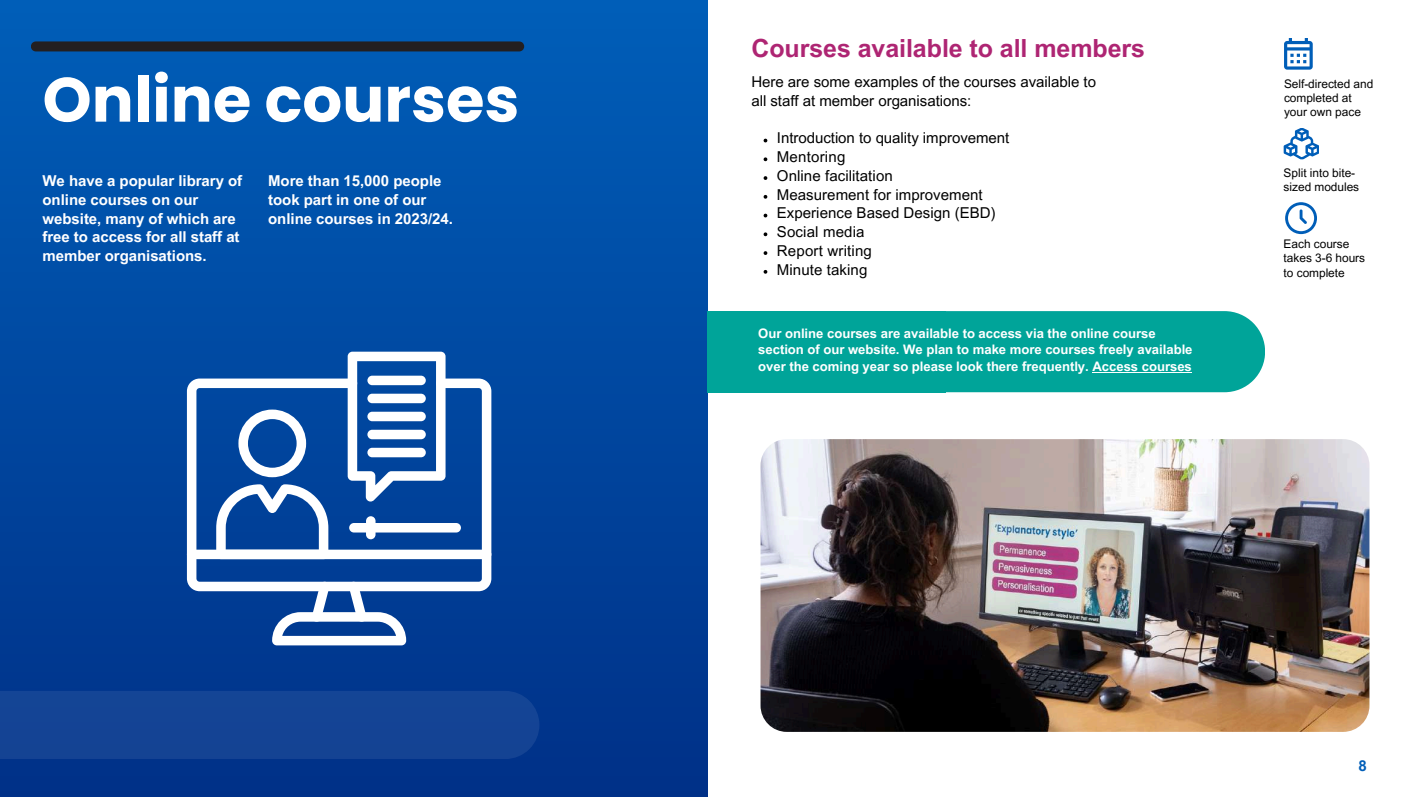
<style>
.page{position:relative;width:1417px;height:797px;background:#fff}
.page>*{position:absolute;margin:0;border:0;box-sizing:border-box;transform-origin:0 0}
.t1{font:700 62.5px "Poppins";color:#fff}
.t2{font:700 25px "Arial MT Pro";letter-spacing:-.005em;color:#ae2573}
.t3{font:15px/18.8px "Arial MT Pro";letter-spacing:.005em;color:#000}
.t4{font:700 15px/18.8px "Arial MT Pro";letter-spacing:-.005em;color:#fff}
.t5{font:700 15px "Arial MT Pro";color:#005eb8}
.t6{font:700 13.12px/16.9px "Arial MT Pro";letter-spacing:-.005em;color:#fff}
.t7{font:11.88px/14px "Arial MT Pro";color:#000}
</style>
<div class="page">
<div style="left:0;top:0;width:707px;height:797px;background:linear-gradient(to bottom,#005eb8,#003087)"></div>
<div style="left:707px;top:311px;width:239px;height:81px;background:#00a499"></div>
<svg style="left:1285px;top:202px;width:32px;height:32px"></svg>
<svg style="left:1283px;top:128px;width:36px;height:31px"></svg>
<svg style="left:1284px;top:38px;width:28px;height:32px"></svg>
<svg style="left:31px;top:41px;width:493px;height:10px;background:#212127"></svg>
<svg style="left:272px;top:591px;width:134px;height:54px"></svg>
<svg style="left:187px;top:378px;width:304px;height:213px;fill:#00449c"></svg>
<div style="left:187px;top:550px;width:304px;height:9px;background:#fff;border-radius:5px"></div>
<svg style="left:216px;top:484px;width:112px;height:66px"></svg>
<svg style="left:238px;top:410px;width:68px;height:67px"></svg>
<svg style="left:348px;top:352px;width:97px;height:149px"></svg>
<div style="left:367px;top:448px;width:59px;height:9px;background:#fff;border-radius:5px"></div>
<div style="left:367px;top:430px;width:59px;height:9px;background:#fff;border-radius:5px"></div>
<div style="left:367px;top:412px;width:59px;height:9px;background:#fff;border-radius:5px"></div>
<div style="left:367px;top:394px;width:59px;height:9px;background:#fff;border-radius:5px"></div>
<div style="left:367px;top:376px;width:59px;height:9px;background:#fff;border-radius:5px"></div>
<div style="left:349px;top:523px;width:112px;height:9px;background:#fff;border-radius:5px"></div>
<div style="left:366px;top:516px;width:9px;height:23px;background:#fff;border-radius:5px"></div>
<div style="left:0;top:691px;width:539px;height:68px;background:#144395"></div>
<img style="left:760px;top:439px;width:609px;height:293px;border-radius:26px">
<div style="left:946px;top:311px;width:319px;height:81px;background:#00a499"></div>
<svg style="left:763px;top:139px;width:4px;height:3px"></svg>
<svg style="left:763px;top:157px;width:4px;height:4px"></svg>
<svg style="left:763px;top:176px;width:4px;height:4px"></svg>
<svg style="left:763px;top:195px;width:4px;height:4px"></svg>
<svg style="left:763px;top:214px;width:4px;height:3px"></svg>
<svg style="left:763px;top:232px;width:4px;height:4px"></svg>
<svg style="left:763px;top:251px;width:4px;height:4px"></svg>
<svg style="left:763px;top:270px;width:4px;height:4px"></svg>
<h2 class="t2" style="left:751px;top:39px;width:395px">Courses available to all members</h2>
<p class="t3" style="left:751px;top:74px;width:346px">Here are some examples of the courses available to all staff at member organisations:</p>
<p class="t3" style="left:777px;top:131px;width:234px">Introduction to quality improvement<br>Mentoring<br>Online facilitation<br>Measurement for improvement<br>Experience Based Design (EBD)<br>Social media<br>Report writing<br>Minute taking</p>
<h1 class="t1" style="left:43px;top:56px;width:478px">Online courses</h1>
<p class="t7" style="left:1284px;top:79px;width:91px">Self-directed and completed at your own pace</p>
<p class="t4" style="left:43px;top:173px;width:201px">We have a popular library of online courses on our website, many of which are free to access for all staff at member organisations.</p>
<p class="t4" style="left:268px;top:173px;width:186px">More than 15,000 people took part in one of our online courses in 2023/24.</p>
<p class="t7" style="left:1283px;top:167px;width:77px">Split into bite&shy;sized modules</p>
<p class="t7" style="left:1283px;top:239px;width:83px">Each course takes 3-6 hours to complete</p>
<p class="t6" style="left:758px;top:326px;width:436px">Our online courses are available to access via the online course section of our website. We plan to make more courses freely available over the coming year so please look there frequently. Access courses</p>
<p class="t5" style="left:1358px;top:760px;width:10px">8</p>
</div>
